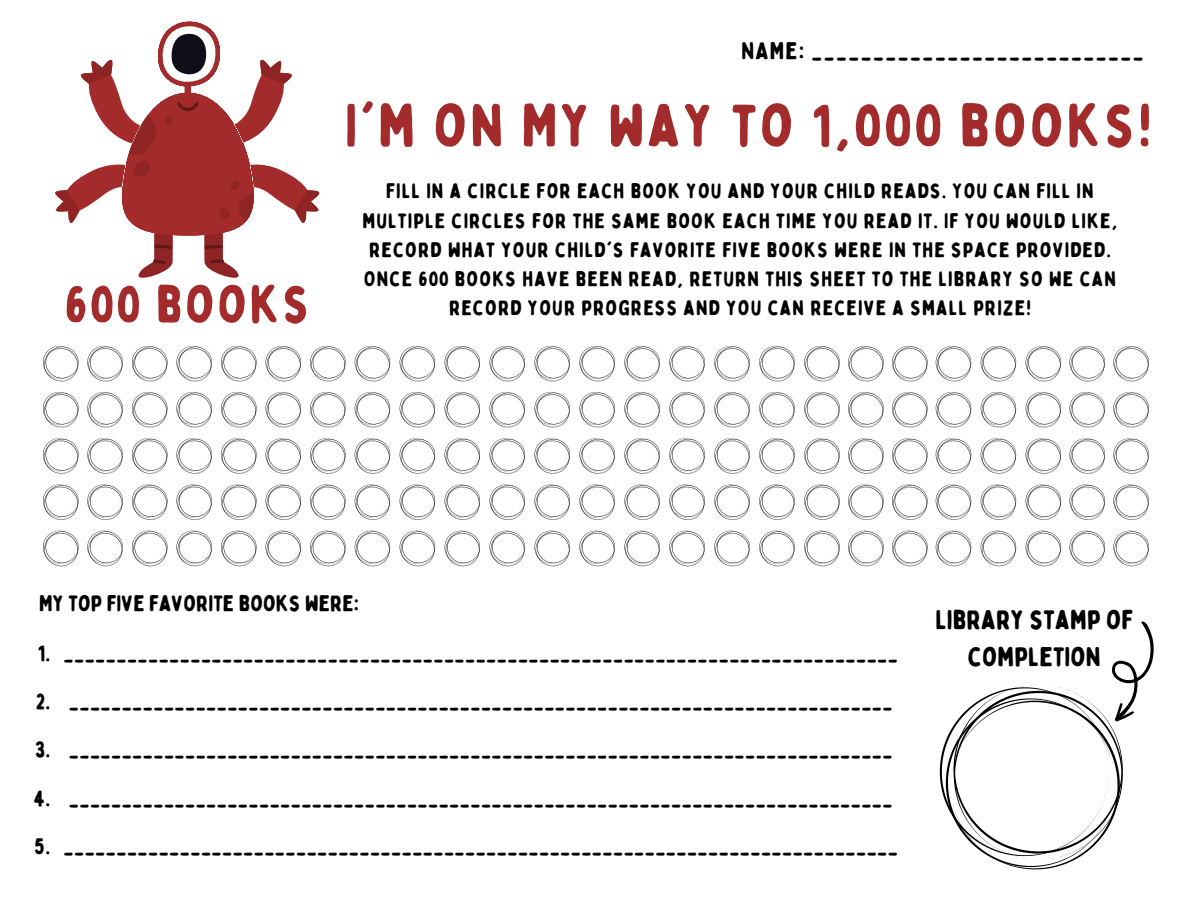
<style>
.page{position:relative;width:1188px;height:918px;background:#fff}
.page>*{position:absolute;margin:0;border:0;box-sizing:border-box;transform-origin:0 0}
.t1{font:60px "Bobby Jones Soft";letter-spacing:.045em;color:#a42b2b}
.t2{font:52.5px "Bobby Jones Soft";letter-spacing:.045em;color:#a42b2b}
.t3{font:27px/37.2px "Bobby Jones Soft";color:#000;text-align:center}
.t4{font:24px "Bobby Jones Soft";color:#000}
.t5{font:22.5px/48.3px "Bobby Jones Soft";color:#000;text-align:justify}
.t6{font:21px/29.2px "Bobby Jones Soft";letter-spacing:.045em;color:#000;text-align:center}
</style>
<div class="page">
<svg style="left:43px;top:345px;width:35px;height:36px"></svg>
<svg style="left:87px;top:345px;width:36px;height:36px"></svg>
<svg style="left:132px;top:345px;width:35px;height:36px"></svg>
<svg style="left:176px;top:345px;width:36px;height:36px"></svg>
<svg style="left:221px;top:345px;width:35px;height:36px"></svg>
<svg style="left:266px;top:345px;width:35px;height:36px"></svg>
<svg style="left:310px;top:345px;width:36px;height:36px"></svg>
<svg style="left:355px;top:345px;width:35px;height:36px"></svg>
<svg style="left:400px;top:345px;width:35px;height:36px"></svg>
<svg style="left:445px;top:345px;width:35px;height:36px"></svg>
<svg style="left:490px;top:345px;width:35px;height:36px"></svg>
<svg style="left:535px;top:345px;width:35px;height:36px"></svg>
<svg style="left:579px;top:345px;width:36px;height:36px"></svg>
<svg style="left:624px;top:345px;width:36px;height:36px"></svg>
<svg style="left:669px;top:345px;width:36px;height:36px"></svg>
<svg style="left:714px;top:345px;width:36px;height:36px"></svg>
<svg style="left:759px;top:345px;width:36px;height:36px"></svg>
<svg style="left:804px;top:345px;width:36px;height:36px"></svg>
<svg style="left:848px;top:345px;width:36px;height:36px"></svg>
<svg style="left:892px;top:345px;width:36px;height:36px"></svg>
<svg style="left:936px;top:345px;width:35px;height:36px"></svg>
<svg style="left:981px;top:345px;width:35px;height:36px"></svg>
<svg style="left:1026px;top:345px;width:35px;height:36px"></svg>
<svg style="left:1070px;top:345px;width:35px;height:36px"></svg>
<svg style="left:1113px;top:345px;width:36px;height:36px"></svg>
<svg style="left:43px;top:392px;width:35px;height:35px"></svg>
<svg style="left:87px;top:392px;width:36px;height:35px"></svg>
<svg style="left:132px;top:392px;width:35px;height:35px"></svg>
<svg style="left:176px;top:392px;width:36px;height:35px"></svg>
<svg style="left:221px;top:392px;width:35px;height:35px"></svg>
<svg style="left:266px;top:392px;width:35px;height:35px"></svg>
<svg style="left:310px;top:392px;width:36px;height:35px"></svg>
<svg style="left:355px;top:392px;width:35px;height:35px"></svg>
<svg style="left:400px;top:392px;width:35px;height:35px"></svg>
<svg style="left:445px;top:392px;width:35px;height:35px"></svg>
<svg style="left:490px;top:392px;width:35px;height:35px"></svg>
<svg style="left:535px;top:392px;width:35px;height:35px"></svg>
<svg style="left:579px;top:392px;width:36px;height:35px"></svg>
<svg style="left:624px;top:392px;width:36px;height:35px"></svg>
<svg style="left:669px;top:392px;width:36px;height:35px"></svg>
<svg style="left:714px;top:392px;width:36px;height:35px"></svg>
<svg style="left:759px;top:392px;width:36px;height:35px"></svg>
<svg style="left:804px;top:392px;width:36px;height:35px"></svg>
<svg style="left:848px;top:392px;width:36px;height:35px"></svg>
<svg style="left:892px;top:392px;width:36px;height:35px"></svg>
<svg style="left:936px;top:392px;width:35px;height:35px"></svg>
<svg style="left:981px;top:392px;width:35px;height:35px"></svg>
<svg style="left:1026px;top:392px;width:35px;height:35px"></svg>
<svg style="left:1070px;top:392px;width:35px;height:35px"></svg>
<svg style="left:1113px;top:392px;width:36px;height:35px"></svg>
<svg style="left:43px;top:438px;width:35px;height:36px"></svg>
<svg style="left:87px;top:438px;width:36px;height:36px"></svg>
<svg style="left:132px;top:438px;width:35px;height:36px"></svg>
<svg style="left:176px;top:438px;width:36px;height:36px"></svg>
<svg style="left:221px;top:438px;width:35px;height:36px"></svg>
<svg style="left:266px;top:438px;width:35px;height:36px"></svg>
<svg style="left:310px;top:438px;width:36px;height:36px"></svg>
<svg style="left:355px;top:438px;width:35px;height:36px"></svg>
<svg style="left:400px;top:438px;width:35px;height:36px"></svg>
<svg style="left:445px;top:438px;width:35px;height:36px"></svg>
<svg style="left:490px;top:438px;width:35px;height:36px"></svg>
<svg style="left:535px;top:438px;width:35px;height:36px"></svg>
<svg style="left:579px;top:438px;width:36px;height:36px"></svg>
<svg style="left:624px;top:438px;width:36px;height:36px"></svg>
<svg style="left:669px;top:438px;width:36px;height:36px"></svg>
<svg style="left:714px;top:438px;width:36px;height:36px"></svg>
<svg style="left:759px;top:438px;width:36px;height:36px"></svg>
<svg style="left:804px;top:438px;width:36px;height:36px"></svg>
<svg style="left:848px;top:438px;width:36px;height:36px"></svg>
<svg style="left:892px;top:438px;width:36px;height:36px"></svg>
<svg style="left:936px;top:438px;width:35px;height:36px"></svg>
<svg style="left:981px;top:438px;width:35px;height:36px"></svg>
<svg style="left:1026px;top:438px;width:35px;height:36px"></svg>
<svg style="left:1070px;top:438px;width:35px;height:36px"></svg>
<svg style="left:1113px;top:438px;width:36px;height:36px"></svg>
<svg style="left:43px;top:484px;width:35px;height:36px"></svg>
<svg style="left:87px;top:484px;width:36px;height:36px"></svg>
<svg style="left:132px;top:484px;width:35px;height:36px"></svg>
<svg style="left:176px;top:484px;width:36px;height:36px"></svg>
<svg style="left:221px;top:484px;width:35px;height:36px"></svg>
<svg style="left:266px;top:484px;width:35px;height:36px"></svg>
<svg style="left:310px;top:484px;width:36px;height:36px"></svg>
<svg style="left:355px;top:484px;width:35px;height:36px"></svg>
<svg style="left:400px;top:484px;width:35px;height:36px"></svg>
<svg style="left:445px;top:484px;width:35px;height:36px"></svg>
<svg style="left:490px;top:484px;width:35px;height:36px"></svg>
<svg style="left:535px;top:484px;width:35px;height:36px"></svg>
<svg style="left:579px;top:484px;width:36px;height:36px"></svg>
<svg style="left:624px;top:484px;width:36px;height:36px"></svg>
<svg style="left:669px;top:484px;width:36px;height:36px"></svg>
<svg style="left:714px;top:484px;width:36px;height:36px"></svg>
<svg style="left:759px;top:484px;width:36px;height:36px"></svg>
<svg style="left:804px;top:484px;width:36px;height:36px"></svg>
<svg style="left:848px;top:484px;width:36px;height:36px"></svg>
<svg style="left:892px;top:484px;width:36px;height:36px"></svg>
<svg style="left:936px;top:484px;width:35px;height:36px"></svg>
<svg style="left:981px;top:484px;width:35px;height:36px"></svg>
<svg style="left:1026px;top:484px;width:35px;height:36px"></svg>
<svg style="left:1070px;top:484px;width:35px;height:36px"></svg>
<svg style="left:1113px;top:484px;width:36px;height:36px"></svg>
<svg style="left:43px;top:530px;width:35px;height:36px"></svg>
<svg style="left:87px;top:530px;width:36px;height:36px"></svg>
<svg style="left:132px;top:530px;width:35px;height:36px"></svg>
<svg style="left:176px;top:530px;width:36px;height:36px"></svg>
<svg style="left:221px;top:530px;width:35px;height:36px"></svg>
<svg style="left:266px;top:530px;width:35px;height:36px"></svg>
<svg style="left:310px;top:530px;width:36px;height:36px"></svg>
<svg style="left:355px;top:530px;width:35px;height:36px"></svg>
<svg style="left:400px;top:530px;width:35px;height:36px"></svg>
<svg style="left:445px;top:530px;width:35px;height:36px"></svg>
<svg style="left:490px;top:530px;width:35px;height:36px"></svg>
<svg style="left:535px;top:530px;width:35px;height:36px"></svg>
<svg style="left:579px;top:530px;width:36px;height:36px"></svg>
<svg style="left:624px;top:530px;width:36px;height:36px"></svg>
<svg style="left:669px;top:530px;width:36px;height:36px"></svg>
<svg style="left:714px;top:530px;width:36px;height:36px"></svg>
<svg style="left:759px;top:530px;width:36px;height:36px"></svg>
<svg style="left:804px;top:530px;width:36px;height:36px"></svg>
<svg style="left:848px;top:530px;width:36px;height:36px"></svg>
<svg style="left:892px;top:530px;width:36px;height:36px"></svg>
<svg style="left:936px;top:530px;width:35px;height:36px"></svg>
<svg style="left:981px;top:530px;width:35px;height:36px"></svg>
<svg style="left:1026px;top:530px;width:35px;height:36px"></svg>
<svg style="left:1070px;top:530px;width:35px;height:36px"></svg>
<svg style="left:1113px;top:530px;width:36px;height:36px"></svg>
<svg style="left:940px;top:621px;width:214px;height:248px"></svg>
<svg style="left:160px;top:25px;width:58px;height:33px"></svg>
<svg style="left:55px;top:58px;width:265px;height:165px"></svg>
<svg style="left:129px;top:101px;width:125px;height:177px"></svg>
<p class="t2" style="left:65px;top:272px;width:247px">600 BOOKS</p>
<p class="t4" style="left:741px;top:36px;width:404px">NAME: ___________________________</p>
<p class="t1" style="left:345px;top:88px;width:808px">I'M ON MY WAY TO 1,000 BOOKS!</p>
<p class="t6" style="left:362px;top:177px;width:757px">FILL IN A CIRCLE FOR EACH BOOK YOU AND YOUR CHILD READS. YOU CAN FILL IN MULTIPLE CIRCLES FOR THE SAME BOOK EACH TIME YOU READ IT. IF YOU WOULD LIKE, RECORD WHAT YOUR CHILD'S FAVORITE FIVE BOOKS WERE IN THE SPACE PROVIDED.<br>ONCE 600 BOOKS HAVE BEEN READ, RETURN THIS SHEET TO THE LIBRARY SO WE CAN RECORD YOUR PROGRESS AND YOU CAN RECEIVE A SMALL PRIZE!</p>
<p class="t5" style="left:39px;top:579px;width:321px">MY TOP FIVE FAVORITE BOOKS WERE:</p>
<p class="t5" style="left:34px;top:629px;width:18px">1.<br>2.<br>3.<br>4.<br>5.</p>
<p class="t5" style="left:64px;top:629px;width:836px">_______________________________________________________________________________</p>
<p class="t5" style="left:69px;top:678px;width:826px">______________________________________________________________________________</p>
<p class="t5" style="left:69px;top:726px;width:826px">______________________________________________________________________________</p>
<p class="t5" style="left:69px;top:774px;width:826px">______________________________________________________________________________</p>
<p class="t5" style="left:64px;top:823px;width:836px">_______________________________________________________________________________</p>
<p class="t3" style="left:936px;top:602px;width:199px">LIBRARY STAMP OF<br>COMPLETION</p>
</div>
